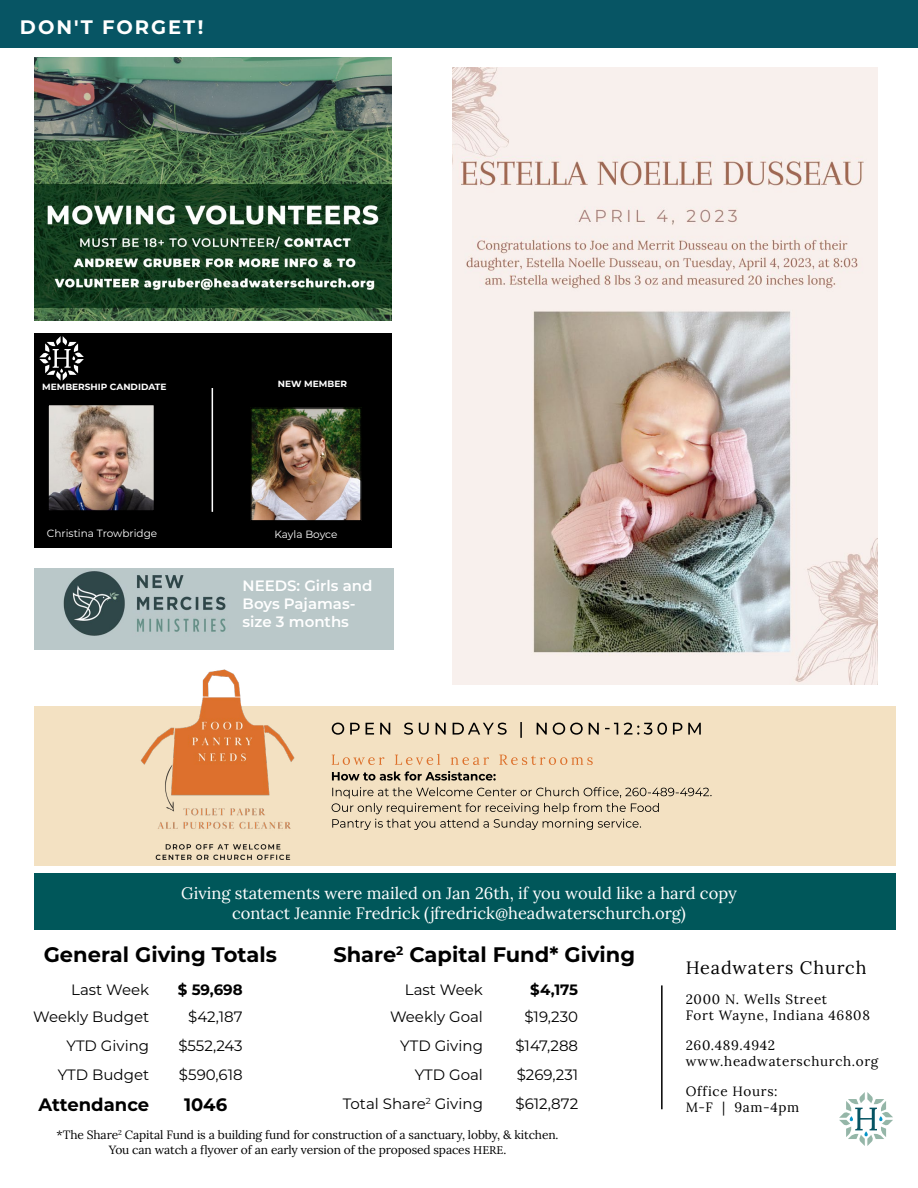
<style>
.page{position:relative;width:918px;height:1188px;background:#fff}
.page>*{position:absolute;margin:0;border:0;box-sizing:border-box;transform-origin:0 0}
.t1{font:700 21px "Montserrat";color:#000}
.t2{font:700 19.5px "Montserrat";letter-spacing:.1em;color:#fff}
.t3{font:18px "Lora";letter-spacing:.05em;color:#000}
.t4{font:700 18px "Montserrat";color:#000}
.t5{font:16.5px/19.8px "Lora";color:#fff;text-align:center}
.t6{font:15px "Montserrat";color:#000}
.t7{font:600 15px/18px "Montserrat";color:#fff}
.t8{font:700 15px "Montserrat";color:#000}
.t9{font:13.5px/16.2px "Lora";letter-spacing:.05em;color:#000}
.t10{font:12px/15px "Lora";letter-spacing:-.01em;color:#000;text-align:center}
.t11{font:10.5px "Montserrat";color:#fff}
.t12{font:700 9px "Montserrat";color:#fff}
.s1{font-family:"Minion Pro"}
</style>
<div class="page">
<hr style="left:661px;top:985px;width:2px;height:124px;background:#000">
<svg style="left:839px;top:1092px;width:54px;height:54px"></svg>
<div style="left:35px;top:873px;width:861px;height:56px;background:#00575a"></div>
<div style="left:0;top:0;width:918px;height:48px;background:#075564"></div>
<img style="left:35px;top:57px;width:357px;height:263px">
<div style="left:35px;top:706px;width:861px;height:160px;background:#f3e1c2"></div>
<img style="left:140px;top:669px;width:155px;height:191px">
<svg style="left:332px;top:787px;width:380px;height:43px"></svg>
<svg style="left:332px;top:771px;width:164px;height:10px"></svg>
<svg style="left:332px;top:754px;width:261px;height:11px"></svg>
<svg style="left:332px;top:722px;width:369px;height:16px"></svg>
<div style="left:35px;top:569px;width:359px;height:81px;background:#bac8c9"></div>
<img style="left:63px;top:571px;width:163px;height:65px">
<div style="left:35px;top:333px;width:357px;height:215px;background:#000"></div>
<svg style="left:39px;top:336px;width:45px;height:45px"></svg>
<hr style="left:212px;top:388px;width:1px;height:124px;background:#fff">
<img style="left:253px;top:410px;width:106px;height:109px">
<div style="left:250px;top:407px;width:112px;height:115px;border:2px solid #000"></div>
<img style="left:50px;top:407px;width:102px;height:102px">
<div style="left:47px;top:404px;width:108px;height:108px;border:2px solid #000"></div>
<img style="left:452px;top:67px;width:426px;height:618px">
<h2 class="t2" style="left:20px;top:13px;width:185px">DON'T FORGET!</h2>
<p class="t12" style="left:42px;top:380px;width:126px">MEMBERSHIP CANDIDATE</p>
<p class="t12" style="left:278px;top:377px;width:71px">NEW MEMBER</p>
<p class="t11" style="left:47px;top:526px;width:112px">Christina Trowbridge</p>
<p class="t11" style="left:275px;top:527px;width:64px">Kayla Boyce</p>
<p class="t7" style="left:243px;top:576px;width:131px">NEEDS: Girls and<br>Boys Pajamas&shy;size 3 months</p>
<p class="t5" style="left:181px;top:882px;width:557px">Giving statements were mailed on Jan 26th, if you would like a hard copy contact Jeannie Fredrick (jfredrick@headwaterschurch.org)</p>
<h1 class="t1" style="left:44px;top:939px;width:235px">General Giving Totals</h1>
<h1 class="t1" style="left:333px;top:939px;width:303px">Share<sup>2</sup> Capital Fund* Giving</h1>
<p class="t6" style="left:71px;top:979px;width:80px">Last Week</p>
<p class="t8" style="left:178px;top:978px;width:66px">$ 59,698</p>
<p class="t6" style="left:405px;top:979px;width:80px">Last Week</p>
<p class="t8" style="left:530px;top:978px;width:49px">$4,175</p>
<p class="t6" style="left:33px;top:1007px;width:118px">Weekly Budget</p>
<p class="t6" style="left:188px;top:1007px;width:56px">$42,187</p>
<p class="t6" style="left:390px;top:1007px;width:94px">Weekly Goal</p>
<p class="t6" style="left:525px;top:1007px;width:55px">$19,230</p>
<p class="t6" style="left:67px;top:1035px;width:84px">YTD Giving</p>
<p class="t6" style="left:178px;top:1035px;width:66px">$552,243</p>
<p class="t6" style="left:400px;top:1035px;width:84px">YTD Giving</p>
<p class="t6" style="left:516px;top:1035px;width:64px">$147,288</p>
<p class="t6" style="left:58px;top:1064px;width:93px">YTD Budget</p>
<p class="t6" style="left:179px;top:1064px;width:65px">$590,618</p>
<p class="t6" style="left:415px;top:1064px;width:70px">YTD Goal</p>
<p class="t6" style="left:517px;top:1064px;width:63px">$269,231</p>
<p class="t4" style="left:39px;top:1091px;width:112px">Attendance</p>
<p class="t4" style="left:184px;top:1091px;width:45px">1046</p>
<p class="t6" style="left:343px;top:1094px;width:142px">Total Share<sup>2</sup> Giving</p>
<p class="t6" style="left:516px;top:1094px;width:64px">$612,872</p>
<p class="t10" style="left:57px;top:1126px;width:503px">*The Share<sup>2</sup> Capital Fund is a building fund for construction of a sanctuary, lobby, &amp; kitchen.<br>You can watch a flyover of an early version of the proposed spaces <span class="s1">HERE</span>.</p>
<p class="t3" style="left:686px;top:954px;width:182px">Headwaters Church</p>
<p class="t9" style="left:686px;top:990px;width:186px">2000 N. Wells Street<br>Fort Wayne, Indiana 46808</p>
<p class="t9" style="left:686px;top:1036px;width:194px">260.489.4942 www.headwaterschurch.org</p>
<p class="t9" style="left:686px;top:1082px;width:115px">Office Hours:<br>M-F | 9am-4pm</p>
</div>
